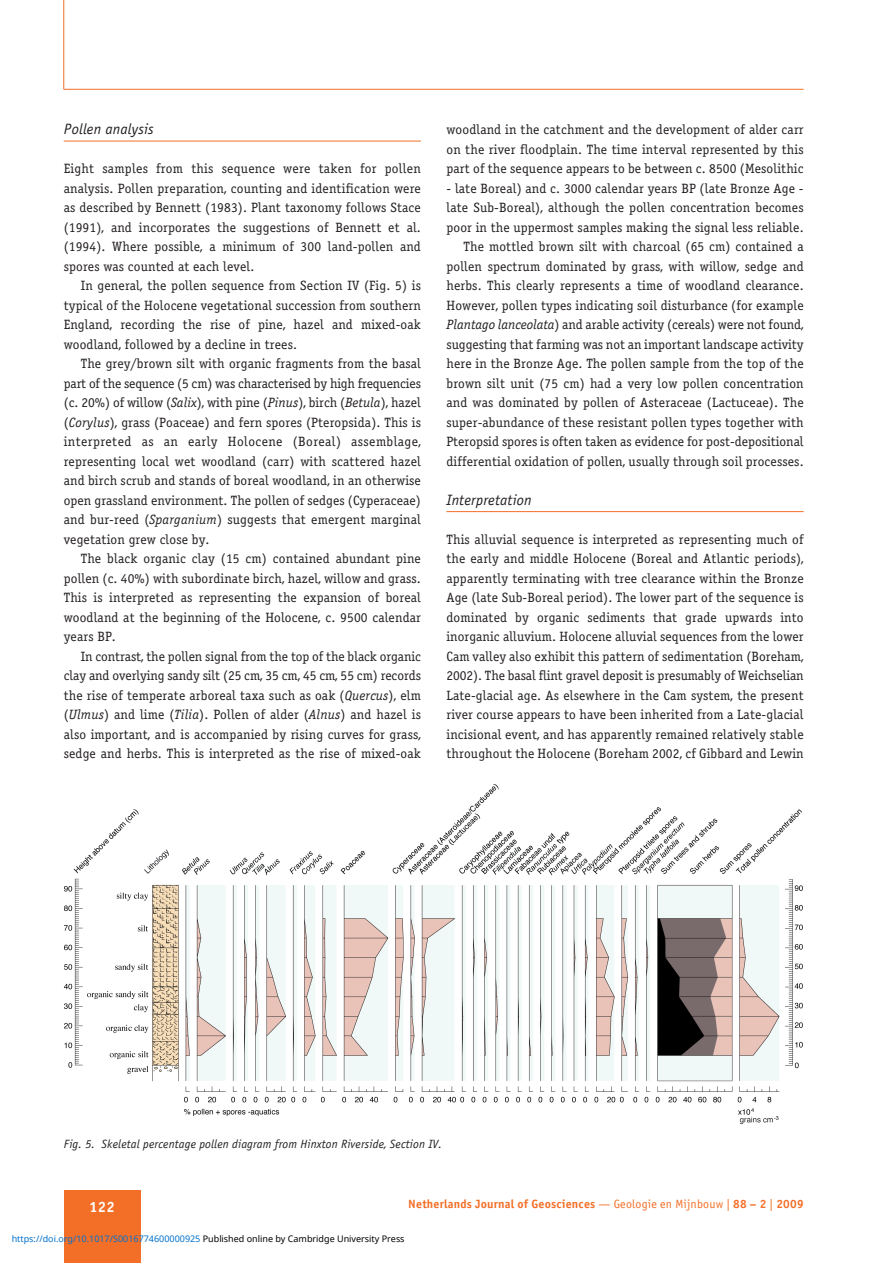
<style>
.page{position:relative;width:893px;height:1263px;background:#fff}
.page>*{position:absolute;margin:0;border:0;box-sizing:border-box;transform-origin:0 0}
.t1{font:italic 15px "Officina Sans Book ITC";letter-spacing:.01em;color:#231f20}
.t2{font:15px "Officina Sans Bold ITC";color:#fff}
.t3{font:13.5px/19.5px "Officina Serif Book ITC";letter-spacing:.01em;color:#231f20;text-align:justify}
.t4{font:italic 12px "Officina Sans Book ITC";letter-spacing:.01em;color:#231f20}
.t5{font:12px "Officina Sans Bold ITC";letter-spacing:.015em;color:#f36e26}
.t6{font:9px "Noto Sans";color:#0172cf}
.s1{font-style:italic}
.s2{font-family:"Officina Sans Book ITC"}
.s3{color:#000}
</style>
<div class="page">
<div style="left:64px;top:1191px;width:76px;height:72px;background:#f36e26"></div>
<hr style="left:64px;top:141px;width:357px;height:1px;background:#f36e26">
<hr style="left:446px;top:511px;width:358px;height:1px;background:#f36e26">
<hr style="left:64px;top:89px;width:740px;height:1px;background:#f36e26">
<hr style="left:63px;top:0;width:1px;height:89px;background:#f36e26">
<img style="left:64px;top:784px;width:739px;height:341px">
<p class="t1" style="left:64px;top:123px;width:91px">Pollen analysis</p>
<p class="t3" style="left:64px;top:160px;width:359px">Eight samples from this sequence were taken for pollen analysis. Pollen preparation, counting and identification were as described by Bennett (1983). Plant taxonomy follows Stace (1991), and incorporates the suggestions of Bennett et al. (1994). Where possible, a minimum of 300 land-pollen and spores was counted at each level.</p>
<p class="t3" style="left:64px;top:277px;width:359px;text-indent:17px">In general, the pollen sequence from Section IV (Fig. 5) is typical of the Holocene vegetational succession from southern England, recording the rise of pine, hazel and mixed-oak woodland, followed by a decline in trees.</p>
<p class="t3" style="left:64px;top:355px;width:359px;text-indent:17px">The grey/brown silt with organic fragments from the basal part of the sequence (5 cm) was characterised by high frequencies (c. 20%) of willow (<span class="s1">Salix</span>), with pine (<span class="s1">Pinus</span>), birch (<span class="s1">Betula</span>), hazel (<span class="s1">Corylus</span>), grass (Poaceae) and fern spores (Pteropsida). This is interpreted as an early Holocene (Boreal) assemblage, representing local wet woodland (carr) with scattered hazel and birch scrub and stands of boreal woodland, in an otherwise open grassland environment. The pollen of sedges (Cyperaceae) and bur-reed (<span class="s1">Sparganium</span>) suggests that emergent marginal vegetation grew close by.</p>
<p class="t3" style="left:64px;top:550px;width:359px;text-indent:17px">The black organic clay (15 cm) contained abundant pine pollen (c. 40%) with subordinate birch, hazel, willow and grass.<br>This is interpreted as representing the expansion of boreal woodland at the beginning of the Holocene, c. 9500 calendar years BP.</p>
<p class="t3" style="left:64px;top:648px;width:359px;text-indent:17px">In contrast, the pollen signal from the top of the black organic clay and overlying sandy silt (25 cm, 35 cm, 45 cm, 55 cm) records the rise of temperate arboreal taxa such as oak (<span class="s1">Quercus</span>), elm (<span class="s1">Ulmus</span>) and lime (<span class="s1">Tilia</span>). Pollen of alder (<span class="s1">Alnus</span>) and hazel is also important, and is accompanied by rising curves for grass, sedge and herbs. This is interpreted as the rise of mixed-oak</p>
<p class="t3" style="left:446px;top:121px;width:359px">woodland in the catchment and the development of alder carr on the river floodplain. The time interval represented by this part of the sequence appears to be between c. 8500 (Mesolithic</p>
<p class="t3" style="left:446px;top:180px;width:359px;text-align:right">- late Boreal) and c. 3000 calendar years BP (late Bronze Age - late Sub-Boreal), although the pollen concentration becomes poor in the uppermost samples making the signal less reliable.<br>The mottled brown silt with charcoal (65 cm) contained a pollen spectrum dominated by grass, with willow, sedge and herbs. This clearly represents a time of woodland clearance.<br>However, pollen types indicating soil disturbance (for example <span class="s1">Plantago lanceolata</span>) and arable activity (cereals) were not found, suggesting that farming was not an important landscape activity here in the Bronze Age. The pollen sample from the top of the brown silt unit (75 cm) had a very low pollen concentration and was dominated by pollen of Asteraceae (Lactuceae). The super-abundance of these resistant pollen types together with Pteropsid spores is often taken as evidence for post-depositional differential oxidation of pollen, usually through soil processes.</p>
<p class="t1" style="left:446px;top:494px;width:87px">Interpretation</p>
<p class="t3" style="left:446px;top:531px;width:359px">This alluvial sequence is interpreted as representing much of the early and middle Holocene (Boreal and Atlantic periods), apparently terminating with tree clearance within the Bronze Age (late Sub-Boreal period). The lower part of the sequence is dominated by organic sediments that grade upwards into inorganic alluvium. Holocene alluvial sequences from the lower Cam valley also exhibit this pattern of sedimentation (Boreham, 2002). The basal flint gravel deposit is presumably of Weichselian Late-glacial age. As elsewhere in the Cam system, the present river course appears to have been inherited from a Late-glacial incisional event, and has apparently remained relatively stable throughout the Holocene (Boreham 2002, cf Gibbard and Lewin</p>
<p class="t4" style="left:64px;top:1140px;width:380px">Fig. 5. Skeletal percentage pollen diagram from Hinxton Riverside, Section IV.</p>
<p class="t2" style="left:89px;top:1201px;width:27px">122</p>
<p class="t5" style="left:408px;top:1199px;width:397px">Netherlands Journal of Geosciences <span class="s2">— Geologie en Mijnbouw |</span> 88 – 2 <span class="s2">|</span> 2009</p>
<p class="t6" style="left:12px;top:1232px;width:394px">https://doi.org/10.1017/S0016774600000925 <span class="s3">Published online by Cambridge University Press</span></p>
</div>
